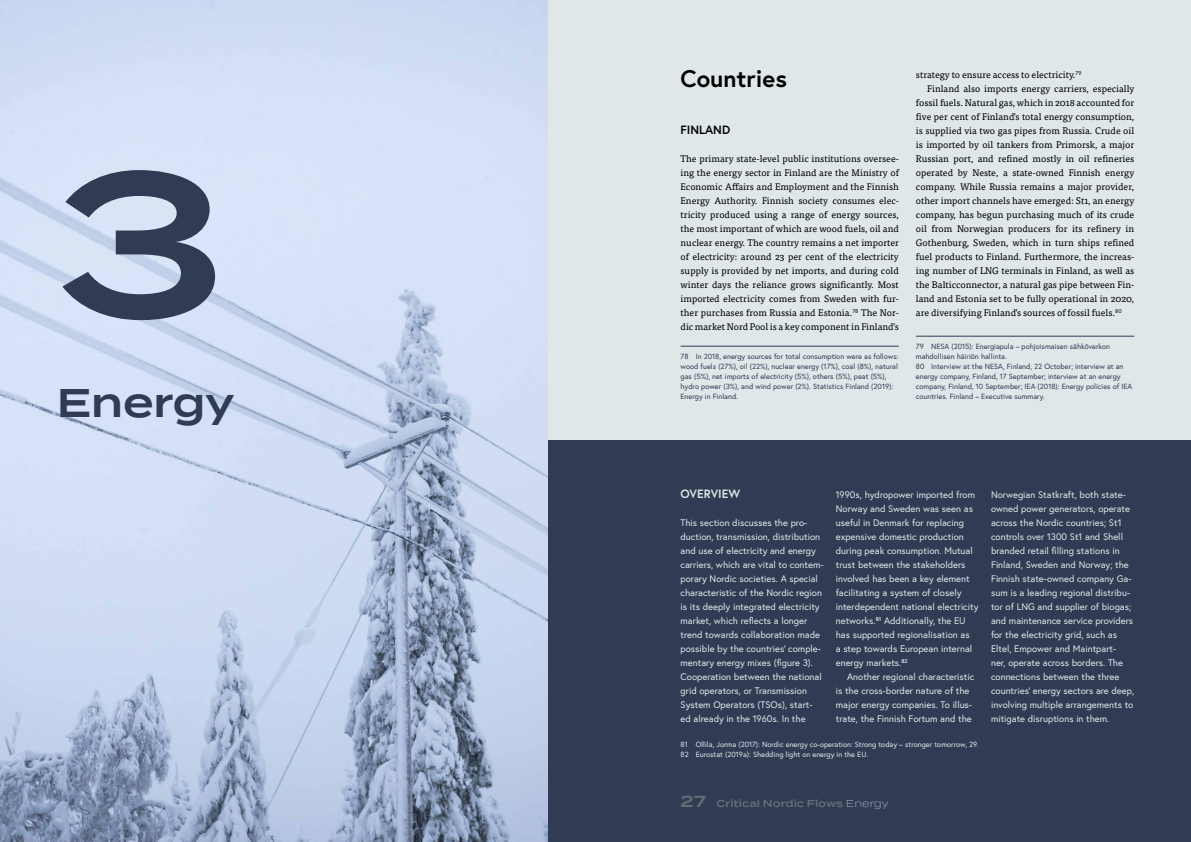
<style>
.page{position:relative;width:1191px;height:842px;background:#fff}
.page>*{position:absolute;margin:0;border:0;box-sizing:border-box;transform-origin:0 0}
.t1{font:600 202.2px "Termina";color:#313b54}
.t2{font:600 40px "Termina";color:#313b54}
.t3{font:700 24px "Europa";color:#000}
.t4{font:700 12px "Europa";color:#e0e7e8}
.t5{font:700 12px "Europa";color:#000}
.t6{font:600 10px "Termina";color:#656d77}
.t7{font:9.5px/14px "Europa";color:#e0e7e8}
.t8{font:9.5px/14px "Tisa Pro";color:#000;text-align:justify}
.t9{font:7.5px/10px "Europa";color:#313b54}
.t10{font:7.5px/10px "Europa";color:#e0e7e8}
.s1{font-size:16px}
.s2{font-weight:300;color:#b3bec4}
</style>
<div class="page">
<img style="left:0;top:0;width:548px;height:842px">
<div style="left:548px;top:0;width:643px;height:441px;background:#e0e7e8"></div>
<div style="left:548px;top:441px;width:643px;height:401px;background:#313b54"></div>
<hr style="left:680px;top:346px;width:219px;height:1px;background:#313b54">
<hr style="left:916px;top:336px;width:218px;height:1px;background:#313b54">
<h1 class="t1" style="left:57px;top:95px;width:170px">3</h1>
<h2 class="t2" style="left:57px;top:373px;width:179px">Energy</h2>
<h3 class="t3" style="left:680px;top:62px;width:108px">Countries</h3>
<p class="t5" style="left:680px;top:122px;width:51px">FINLAND</p>
<p class="t8" style="left:680px;top:151px;width:220px">The primary state-level public institutions oversee&shy;ing the energy sector in Finland are the Ministry of Economic Affairs and Employment and the Finnish Energy Authority. Finnish society consumes elec&shy;tricity produced using a range of energy sources, the most important of which are wood fuels, oil and nuclear energy. The country remains a net importer of electricity: around 23 per cent of the electricity supply is provided by net imports, and during cold winter days the reliance grows significantly. Most imported electricity comes from Sweden with fur&shy;ther purchases from Russia and Estonia.<sup>78</sup> The Nor&shy;dic market Nord Pool is a key component in Finland’s</p>
<p class="t9" style="left:680px;top:351px;width:219px">78 In 2018, energy sources for total consumption were as follows: wood fuels (27%), oil (22%), nuclear energy (17%), coal (8%), natural gas (5%), net imports of electricity (5%), others (5%), peat (5%), hydro power (3%), and wind power (2%). Statistics Finland (2019):<br>Energy in Finland.</p>
<p class="t8" style="left:916px;top:67px;width:167px">strategy to ensure access to electricity.<sup>79</sup></p>
<p class="t8" style="left:927px;top:81px;width:208px">Finland also imports energy carriers, especially</p>
<p class="t8" style="left:916px;top:95px;width:220px">fossil fuels. Natural gas, which in 2018 accounted for</p>
<p class="t8" style="left:916px;top:109px;width:220px">five per cent of Finland’s total energy consumption,</p>
<p class="t8" style="left:916px;top:123px;width:220px">is supplied via two gas pipes from Russia. Crude oil</p>
<p class="t8" style="left:916px;top:137px;width:220px">is imported by oil tankers from Primorsk, a major</p>
<p class="t8" style="left:916px;top:151px;width:220px">Russian port, and refined mostly in oil refineries</p>
<p class="t8" style="left:916px;top:165px;width:220px">operated by Neste, a state-owned Finnish energy</p>
<p class="t8" style="left:916px;top:179px;width:220px">company. While Russia remains a major provider,</p>
<p class="t8" style="left:916px;top:193px;width:220px">other import channels have emerged: St1, an energy</p>
<p class="t8" style="left:916px;top:207px;width:220px">company, has begun purchasing much of its crude</p>
<p class="t8" style="left:916px;top:221px;width:220px">oil from Norwegian producers for its refinery in</p>
<p class="t8" style="left:916px;top:235px;width:220px">Gothenburg, Sweden, which in turn ships refined</p>
<p class="t8" style="left:916px;top:249px;width:220px">fuel products to Finland. Furthermore, the increas-</p>
<p class="t8" style="left:916px;top:263px;width:220px">ing number of LNG terminals in Finland, as well as</p>
<p class="t8" style="left:916px;top:277px;width:220px">the Balticconnector, a natural gas pipe between Fin-</p>
<p class="t8" style="left:916px;top:291px;width:220px">land and Estonia set to be fully operational in 2020,</p>
<p class="t8" style="left:916px;top:305px;width:207px">are diversifying Finland’s sources of fossil fuels.<sup>80</sup></p>
<p class="t9" style="left:916px;top:341px;width:218px">79 NESA (2015): Energiapula – pohjoismaisen sähköverkon mahdollisen häiriön hallinta.<br>80 Interview at the NESA, Finland, 22 October; interview at an energy company, Finland, 17 September; interview at an energy company, Finland, 10 September; IEA (2018): Energy policies of IEA countries. Finland – Executive summary.</p>
<p class="t4" style="left:680px;top:486px;width:61px">OVERVIEW</p>
<p class="t7" style="left:680px;top:515px;width:144px">This section discusses the pro&shy;duction, transmission, distribution and use of electricity and energy carriers, which are vital to contem&shy;porary Nordic societies. A special characteristic of the Nordic region is its deeply integrated electricity market, which reflects a longer trend towards collaboration made possible by the countries’ comple&shy;mentary energy mixes (figure 3).<br>Cooperation between the national grid operators, or Transmission System Operators (TSOs), start&shy;ed already in the 1960s. In the</p>
<p class="t10" style="left:680px;top:739px;width:299px">81 Ollila, Jorma (2017): Nordic energy co-operation: Strong today – stronger tomorrow, 29.<br>82 Eurostat (2019a): Shedding light on energy in the EU.</p>
<p class="t7" style="left:835px;top:487px;width:144px">1990s, hydropower imported from<br>Norway and Sweden was seen as useful in Denmark for replacing expensive domestic production during peak consumption. Mutual trust between the stakeholders involved has been a key element facilitating a system of closely interdependent national electricity networks.<sup>81</sup> Additionally, the EU has supported regionalisation as<br>a step towards European internal energy markets.<sup>82</sup></p>
<p class="t7" style="left:835px;top:669px;width:140px;text-indent:11px">Another regional characteristic is the cross-border nature of the major energy companies. To illus&shy;trate, the Finnish Fortum and the</p>
<p class="t7" style="left:991px;top:488px;width:145px">Norwegian Statkraft, both state&shy;owned power generators, operate across the Nordic countries; St1 controls over 1300 St1 and Shell branded retail filling stations in Finland, Sweden and Norway; the Finnish state-owned company Ga&shy;sum is a leading regional distribu&shy;tor of LNG and supplier of biogas; and maintenance service providers for the electricity grid, such as Eltel, Empower and Maintpart-<br>ner, operate across borders. The connections between the three countries’ energy sectors are deep, involving multiple arrangements to mitigate disruptions in them.</p>
<p class="t6" style="left:680px;top:796px;width:210px"><span class="s1">27</span> Critical Nordic Flows <span class="s2">Energy</span></p>
</div>
